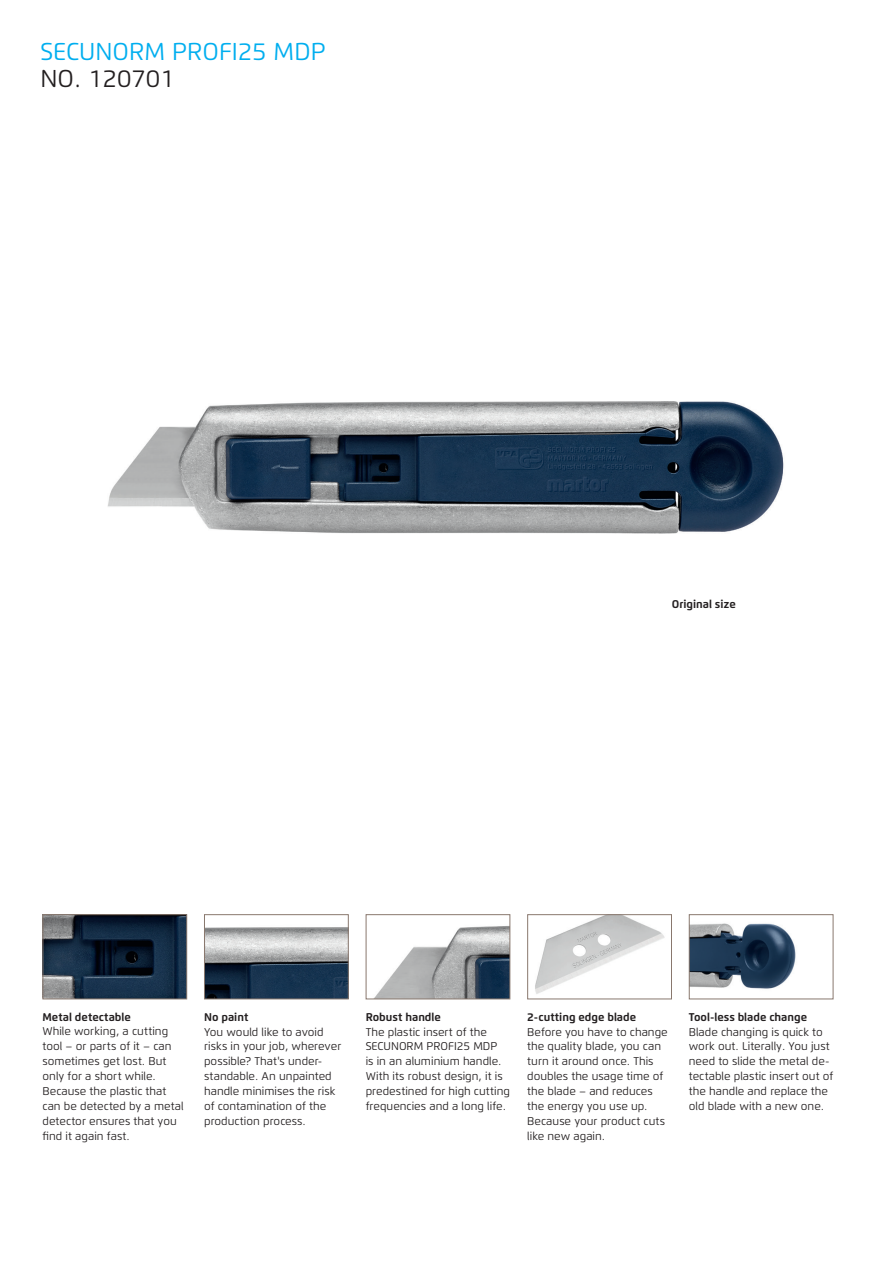
<style>
.page{position:relative;width:893px;height:1263px;background:#fff}
.page>*{position:absolute;margin:0;border:0;box-sizing:border-box;transform-origin:0 0}
.t1{font:24.3px "Flexo";color:#00aeef}
.t2{font:24.3px "Flexo";color:#231f20}
.t3{font:11.25px/14.9px "Flexo";color:#231f20}
.t4{font:700 11.25px "Flexo";color:#231f20}
</style>
<div class="page">
<img style="left:108px;top:401px;width:676px;height:133px">
<img style="left:45px;top:916px;width:140px;height:81px">
<div style="left:43px;top:914px;width:144px;height:85px;border:1px solid #89786e"></div>
<img style="left:206px;top:927px;width:141px;height:70px">
<div style="left:204px;top:914px;width:145px;height:85px;border:1px solid #89786e"></div>
<img style="left:375px;top:926px;width:133px;height:71px">
<div style="left:366px;top:914px;width:144px;height:85px;border:1px solid #89786e"></div>
<img style="left:535px;top:916px;width:130px;height:78px">
<div style="left:527px;top:914px;width:145px;height:85px;border:1px solid #89786e"></div>
<img style="left:691px;top:923px;width:105px;height:66px">
<div style="left:689px;top:914px;width:144px;height:85px;border:1px solid #89786e"></div>
<h1 class="t1" style="left:40px;top:36px;width:287px">SECUNORM PROFI25 MDP</h1>
<h1 class="t2" style="left:40px;top:64px;width:136px">NO. 120701</h1>
<p class="t4" style="left:672px;top:597px;width:65px">Original size</p>
<p class="t4" style="left:43px;top:1010px;width:90px">Metal detectable</p>
<p class="t3" style="left:43px;top:1024px;width:143px">While working, a cutting tool – or parts of it – can sometimes get lost. But only for a short while.<br>Because the plastic that can be detected by a metal detector ensures that you find it again fast.</p>
<p class="t4" style="left:204px;top:1010px;width:46px">No paint</p>
<p class="t3" style="left:204px;top:1024px;width:139px">You would like to avoid risks in your job, wherever possible? That's under&shy;standable. An unpainted handle minimises the risk of contamination of the production process.</p>
<p class="t4" style="left:366px;top:1010px;width:77px">Robust handle</p>
<p class="t3" style="left:366px;top:1024px;width:146px">The plastic insert of the<br>SECUNORM PROFI25 MDP<br>is in an aluminium handle.<br>With its robust design, it is predestined for high cutting frequencies and a long life.</p>
<p class="t4" style="left:527px;top:1010px;width:110px">2-cutting edge blade</p>
<p class="t3" style="left:527px;top:1024px;width:142px">Before you have to change the quality blade, you can turn it around once. This doubles the usage time of the blade – and reduces the energy you use up.<br>Because your product cuts like new again.</p>
<p class="t4" style="left:689px;top:1010px;width:120px">Tool-less blade change</p>
<p class="t3" style="left:689px;top:1024px;width:146px">Blade changing is quick to work out. Literally. You just need to slide the metal de&shy;tectable plastic insert out of the handle and replace the old blade with a new one.</p>
</div>
